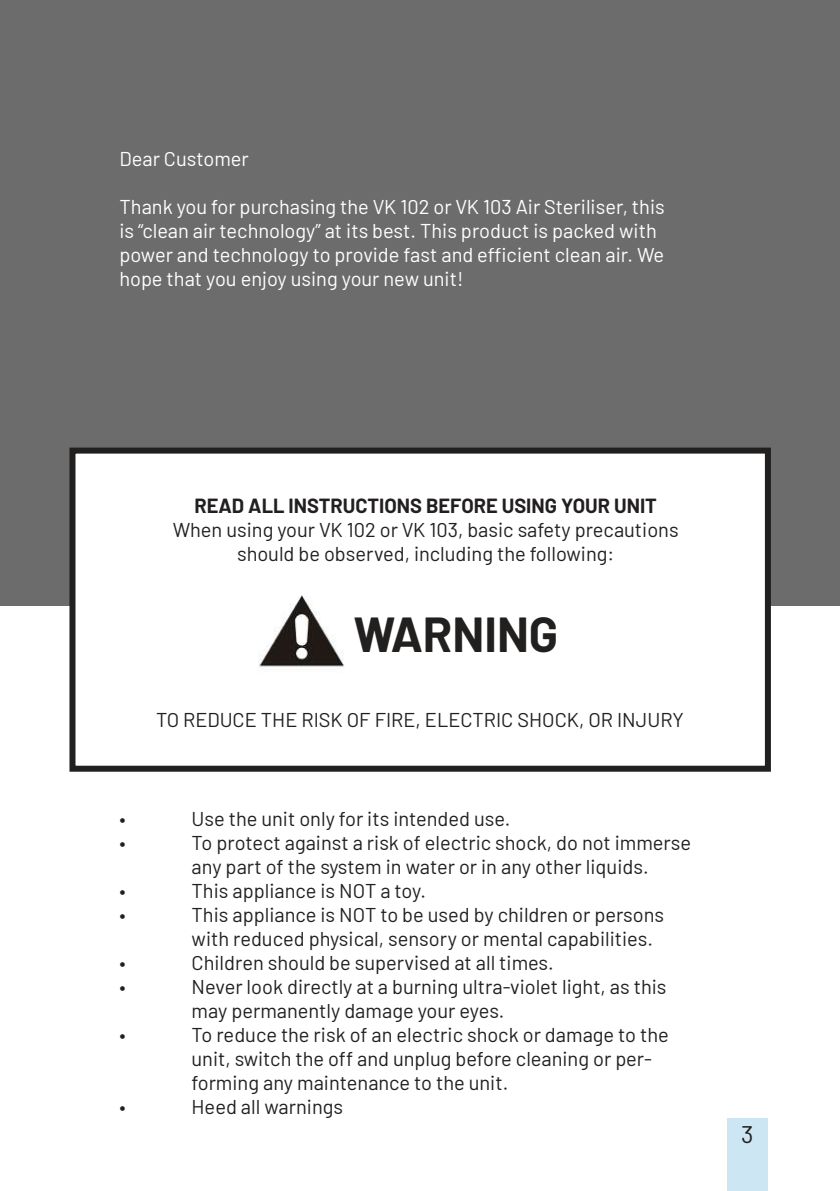
<style>
.page{position:relative;width:840px;height:1191px;background:#fff}
.page>*{position:absolute;margin:0;border:0;box-sizing:border-box;transform-origin:0 0}
.t1{font:700 48px "Barlow";color:#221f1f}
.t2{font:24px "Barlow";color:#221f1f}
.t3{font:20px/24px "Barlow";color:#221f1f}
.t4{font:20px/24px "Barlow";color:#fff}
.t5{font:700 20px "Barlow";color:#221f1f}
</style>
<div class="page">
<div style="left:726px;top:1119px;width:41px;height:72px;background:#cce6f4"></div>
<div style="left:0;top:0;width:839px;height:605px;background:#6c6c6c"></div>
<div style="left:72px;top:450px;width:695px;height:318px;background:#fff"></div>
<div style="left:69px;top:447px;width:701px;height:324px;border:6px solid #221f1f"></div>
<img style="left:259px;top:595px;width:85px;height:72px">
<p class="t4" style="left:119px;top:149px;width:131px">Dear Customer</p>
<p class="t4" style="left:119px;top:197px;width:546px">Thank you for purchasing the VK 102 or VK 103 Air Steriliser, this is “clean air technology” at its best. This product is packed with power and technology to provide fast and efficient clean air. We hope that you enjoy using your new unit!</p>
<p class="t5" style="left:194px;top:497px;width:464px">READ ALL INSTRUCTIONS BEFORE USING YOUR UNIT</p>
<p class="t3" style="left:173px;top:516px;width:507px;text-align:center">When using your VK 102 or VK 103, basic safety precautions should be observed, including the following:</p>
<h1 class="t1" style="left:353px;top:615px;width:206px">WARNING</h1>
<p class="t3" style="left:156px;top:709px;width:528px">TO REDUCE THE RISK OF FIRE, ELECTRIC SHOCK, OR INJURY</p>
<p class="t3" style="left:119px;top:809px;width:8px">•</p>
<p class="t3" style="left:191px;top:809px;width:320px">Use the unit only for its intended use.</p>
<p class="t3" style="left:119px;top:833px;width:8px">•</p>
<p class="t3" style="left:191px;top:833px;width:500px">To protect against a risk of electric shock, do not immerse any part of the system in water or in any other liquids.</p>
<p class="t3" style="left:119px;top:881px;width:8px">•</p>
<p class="t3" style="left:191px;top:881px;width:236px">This appliance is NOT a toy.</p>
<p class="t3" style="left:119px;top:905px;width:8px">•</p>
<p class="t3" style="left:191px;top:905px;width:474px">This appliance is NOT to be used by children or persons with reduced physical, sensory or mental capabilities.</p>
<p class="t3" style="left:119px;top:953px;width:8px">•</p>
<p class="t3" style="left:191px;top:953px;width:363px">Children should be supervised at all times.</p>
<p class="t3" style="left:119px;top:977px;width:8px">•</p>
<p class="t3" style="left:191px;top:977px;width:476px">Never look directly at a burning ultra-violet light, as this may permanently damage your eyes.</p>
<p class="t3" style="left:119px;top:1025px;width:8px">•</p>
<p class="t3" style="left:191px;top:1025px;width:478px">To reduce the risk of an electric shock or damage to the unit, switch the off and unplug before cleaning or per&shy;forming any maintenance to the unit.</p>
<p class="t3" style="left:119px;top:1097px;width:8px">•</p>
<p class="t3" style="left:191px;top:1097px;width:153px">Heed all warnings</p>
<p class="t2" style="left:740px;top:1126px;width:14px">3</p>
</div>
